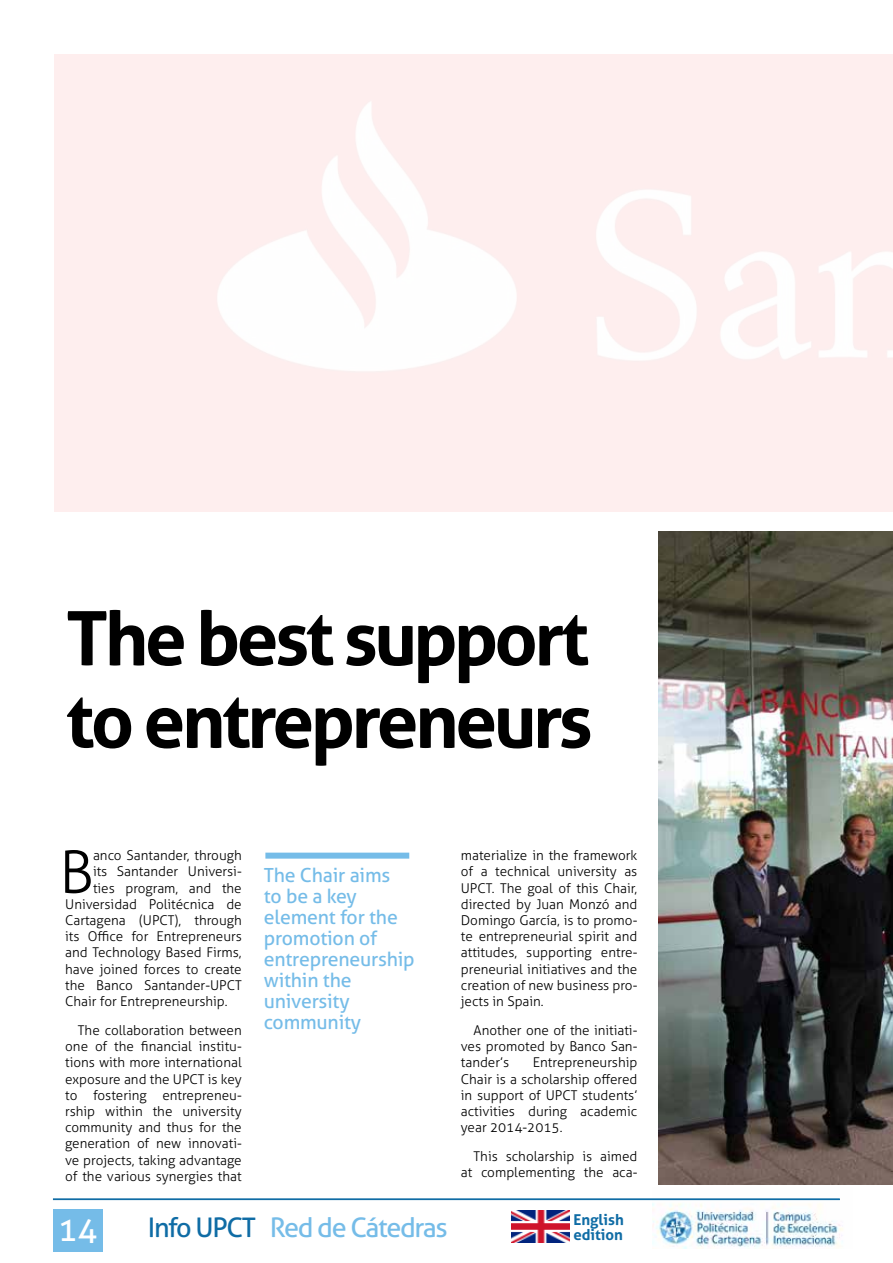
<style>
.page{position:relative;width:893px;height:1263px;background:#fff}
.page>*{position:absolute;margin:0;border:0;box-sizing:border-box;transform-origin:0 0}
.t1{font:700 75px/82.5px "Aller";letter-spacing:-.05em;color:#000}
.t2{font:300 58.5px "Aller";color:#000}
.t3{font:33px "Aller";color:#fff}
.t4{font:27px "Aller";letter-spacing:-.05em;color:#75bce8}
.t5{font:19.5px/21px "Aller";letter-spacing:-.01em;color:#75bce8}
.t6{font:700 15px/15px "Aller";color:#0f6ca5}
.t7{font:300 13.5px/16.2px "Aller";color:#000;text-align:justify}
.s1{color:#0f6ca5}
</style>
<div class="page">
<img style="left:659px;top:531px;width:234px;height:653px">
<div style="left:265px;top:853px;width:144px;height:6px;background:#75bce8"></div>
<div style="left:53px;top:1209px;width:49px;height:42px;background:#75bce8"></div>
<img style="left:653px;top:1200px;width:190px;height:48px">
<div style="left:53px;top:1198px;width:787px;height:2px;border:1px solid #0f6ca5"></div>
<img style="left:512px;top:1211px;width:58px;height:31px">
<h1 class="t1" style="left:66px;top:597px;width:528px">The best support to entrepreneurs</h1>
<h2 class="t2" style="left:59px;top:837px;width:36px">B</h2>
<p class="t7" style="left:93px;top:847px;width:150px">anco Santander, through</p>
<p class="t7" style="left:93px;top:863px;width:150px">its Santander Universi-</p>
<p class="t7" style="left:93px;top:880px;width:150px">ties program, and the</p>
<p class="t7" style="left:65px;top:896px;width:178px">Universidad Politécnica de</p>
<p class="t7" style="left:65px;top:912px;width:178px">Cartagena (UPCT), through</p>
<p class="t7" style="left:65px;top:928px;width:178px">its Office for Entrepreneurs</p>
<p class="t7" style="left:65px;top:944px;width:178px">and Technology Based Firms,</p>
<p class="t7" style="left:65px;top:961px;width:178px">have joined forces to create</p>
<p class="t7" style="left:65px;top:977px;width:178px">the Banco Santander-UPCT</p>
<p class="t7" style="left:65px;top:993px;width:164px">Chair for Entrepreneurship.</p>
<p class="t7" style="left:65px;top:1022px;width:178px;text-indent:13px">The collaboration between one of the financial institu&shy;tions with more international exposure and the UPCT is key to fostering entrepreneu&shy;rship within the university community and thus for the generation of new innovati&shy;ve projects, taking advantage of the various synergies that</p>
<h3 class="t5" style="left:264px;top:865px;width:152px">The Chair aims<br>to be a key element for the promotion of entrepreneurship within the university community</h3>
<p class="t7" style="left:461px;top:847px;width:178px">materialize in the framework of a technical university as UPCT. The goal of this Chair, directed by Juan Monzó and Domingo García, is to promo&shy;te entrepreneurial spirit and attitudes, supporting entre&shy;preneurial initiatives and the creation of new business pro&shy;jects in Spain.</p>
<p class="t7" style="left:461px;top:1022px;width:178px;text-indent:13px">Another one of the initiati&shy;ves promoted by Banco San&shy;tander’s</p>
<p class="t7" style="left:461px;top:1054px;width:178px;text-indent:72px">Entrepreneurship Chair is a scholarship offered in support of UPCT students’ activities during academic year 2014-2015.</p>
<p class="t7" style="left:461px;top:1148px;width:178px;text-align:right">This scholarship is aimed at complementing the aca-</p>
<h3 class="t3" style="left:58px;top:1209px;width:41px">14</h3>
<p class="t6" style="left:573px;top:1212px;width:52px">English edition</p>
<h3 class="t4" style="left:148px;top:1210px;width:301px"><span class="s1">Info UPCT</span> Red de Cátedras</h3>
</div>
